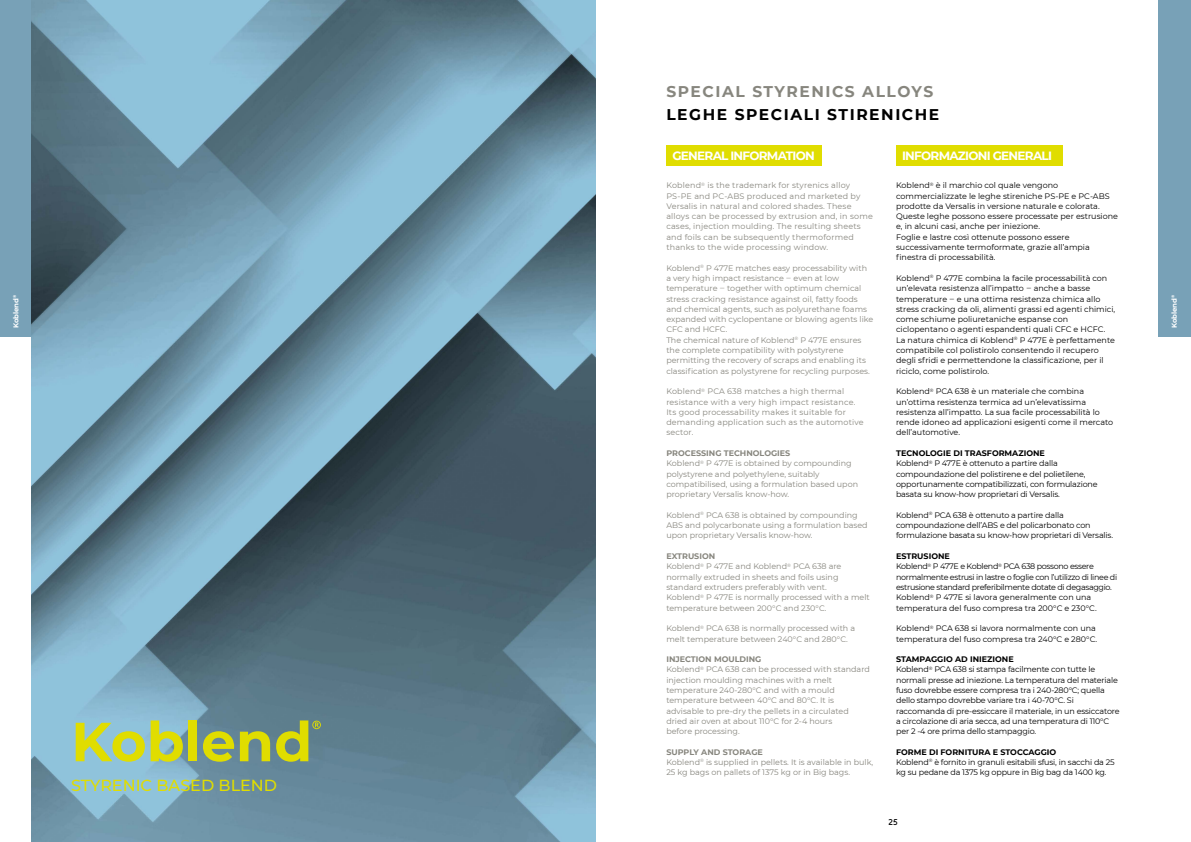
<style>
.page{position:relative;width:1191px;height:842px;background:#fff}
.page>*{position:absolute;margin:0;border:0;box-sizing:border-box;transform-origin:0 0}
.t1{font:700 55px "Montserrat";color:#e0dd00}
.t2{font:500 16px "Montserrat";color:#e0dd00}
.t3{font:700 15.5px "Montserrat";letter-spacing:.1em;color:#000}
.t4{font:700 15.5px "Montserrat";letter-spacing:.1em;color:#87867e}
.t5{font:700 12px "Montserrat";letter-spacing:-.06em;color:#fff}
.t6{font:700 9px "Eni Exp";color:#000}
.t7{font:8px/10.3px "Montserrat";letter-spacing:-.01em;color:#000}
.t8{font:8px/10.3px "Montserrat";color:#87867e}
.t9{font:8px/10.3px "Montserrat";letter-spacing:.02em;color:#87867e}
.t10{font:8px/10.3px "Montserrat";letter-spacing:-.04em;color:#000}
.t11{font:700 7px "Montserrat";letter-spacing:-.01em;color:#fff}
.s1{font-family:"Roboto";font-weight:300}
.s2{font-weight:700}
</style>
<div class="page">
<div style="left:0;top:0;width:33px;height:337px;background:#78a1b7"></div>
<div style="left:1158px;top:0;width:33px;height:337px;background:#78a1b7"></div>
<img style="left:32px;top:0;width:563px;height:842px">
<svg style="left:312px;top:721px;width:9px;height:8px"></svg>
<div style="left:666px;top:145px;width:156px;height:21px;background:#e0dd00"></div>
<div style="left:896px;top:145px;width:166px;height:21px;background:#e0dd00"></div>
<h3 class="t4" style="left:666px;top:81px;width:268px">SPECIAL STYRENICS ALLOYS</h3>
<h3 class="t3" style="left:666px;top:103px;width:274px">LEGHE SPECIALI STIRENICHE</h3>
<h3 class="t5" style="left:672px;top:147px;width:144px">GENERAL INFORMATION</h3>
<h3 class="t5" style="left:902px;top:147px;width:151px">INFORMAZIONI GENERALI</h3>
<p class="t9" style="left:666px;top:180px;width:208px">Koblend<sup>®</sup> is the trademark for styrenics alloy PS-PE and PC-ABS produced and marketed by Versalis in natural and colored shades. These alloys can be processed by extrusion and, in some cases, injection moulding. The resulting sheets and foils can be subsequently thermoformed thanks to the wide processing window.</p>
<p class="t8" style="left:666px;top:262px;width:208px">Koblend<sup>®</sup> P 477E matches easy processability with a very high impact resistance <span class="s1">–</span> even at low temperature <span class="s1">–</span> together with optimum chemical stress cracking resistance against oil, fatty foods and chemical agents, such as polyurethane foams expanded with cyclopentane or blowing agents like CFC and HCFC.<br>The chemical nature of Koblend<sup>®</sup> P 477E ensures the complete compatibility with polystyrene permitting the recovery of scraps and enabling its classification as polystyrene for recycling purposes.</p>
<p class="t9" style="left:666px;top:386px;width:199px">Koblend<sup>®</sup> PCA 638 matches a high thermal resistance with a very high impact resistance.<br>Its good processability makes it suitable for demanding application such as the automotive sector.</p>
<p class="t8" style="left:666px;top:448px;width:193px"><span class="s2">PROCESSING TECHNOLOGIES<br></span>Koblend<sup>®</sup> P 477E is obtained by compounding polystyrene and polyethylene, suitably compatibilised, using a formulation based upon proprietary Versalis know-how.</p>
<p class="t8" style="left:666px;top:510px;width:203px">Koblend<sup>®</sup> PCA 638 is obtained by compounding<br>ABS and polycarbonate using a formulation based upon proprietary Versalis know-how.</p>
<p class="t8" style="left:666px;top:551px;width:205px"><span class="s2">EXTRUSION<br></span>Koblend<sup>®</sup> P 477E and Koblend<sup>®</sup> PCA 638 are normally extruded in sheets and foils using standard extruders preferably with vent.<br>Koblend<sup>®</sup> P 477E is normally processed with a melt temperature between 200°C and 230°C.</p>
<p class="t8" style="left:666px;top:623px;width:190px">Koblend<sup>®</sup> PCA 638 is normally processed with a melt temperature between 240°C and 280°C.</p>
<p class="t8" style="left:666px;top:654px;width:205px"><span class="s2">INJECTION MOULDING<br></span>Koblend<sup>®</sup> PCA 638 can be processed with standard injection moulding machines with a melt temperature 240-280°C and with a mould temperature between 40°C and 80°C. It is advisable to pre-dry the pellets in a circulated dried air oven at about 110°C for 2-4 hours<br>before processing.</p>
<p class="t8" style="left:666px;top:746px;width:208px"><span class="s2">SUPPLY AND STORAGE<br></span>Koblend<sup>®</sup> is supplied in pellets. It is available in bulk,<br>25 kg bags on pallets of 1375 kg or in Big bags.</p>
<p class="t7" style="left:896px;top:180px;width:223px">Koblend<sup>®</sup> è il marchio col quale vengono commercializzate le leghe stireniche PS-PE e PC-ABS prodotte da Versalis in versione naturale e colorata.<br>Queste leghe possono essere processate per estrusione e, in alcuni casi, anche per iniezione.<br>Foglie e lastre così ottenute possono essere successivamente termoformate, grazie all’ampia finestra di processabilità.</p>
<p class="t7" style="left:896px;top:273px;width:221px">Koblend<sup>®</sup> P 477E combina la facile processabilità con un’elevata resistenza all’impatto <span class="s1">–</span> anche a basse temperature <span class="s1">–</span> e una ottima resistenza chimica allo stress cracking da oli, alimenti grassi ed agenti chimici, come schiume poliuretaniche espanse con ciclopentano o agenti espandenti quali CFC e HCFC.<br>La natura chimica di Koblend<sup>®</sup> P 477E è perfettamente compatibile col polistirolo consentendo il recupero degli sfridi e permettendone la classificazione, per il riciclo, come polistirolo.</p>
<p class="t7" style="left:896px;top:386px;width:219px">Koblend<sup>®</sup> PCA 638 è un materiale che combina un’ottima resistenza termica ad un’elevatissima resistenza all’impatto. La sua facile processabilità lo rende idoneo ad applicazioni esigenti come il mercato dell’automotive.</p>
<p class="t7" style="left:896px;top:448px;width:203px"><span class="s2">TECNOLOGIE DI TRASFORMAZIONE<br></span>Koblend<sup>®</sup> P 477E è ottenuto a partire dalla compoundazione del polistirene e del polietilene, opportunamente compatibilizzati, con formulazione basata su know-how proprietari di Versalis.</p>
<p class="t7" style="left:896px;top:510px;width:218px">Koblend<sup>®</sup> PCA 638 è ottenuto a partire dalla compoundazione dell’ABS e del policarbonato con formulazione basata su know-how proprietari di Versalis.</p>
<p class="t10" style="left:896px;top:551px;width:223px"><span class="s2">ESTRUSIONE<br></span>Koblend<sup>®</sup> P 477E e Koblend<sup>®</sup> PCA 638 possono essere normalmente estrusi in lastre o foglie con l’utilizzo di linee di estrusione standard preferibilmente dotate di degasaggio.<br>Koblend<sup>®</sup> P 477E si lavora generalmente con una temperatura del fuso compresa tra 200°C e 230°C.</p>
<p class="t7" style="left:896px;top:623px;width:203px">Koblend<sup>®</sup> PCA 638 si lavora normalmente con una temperatura del fuso compresa tra 240°C e 280°C.</p>
<p class="t7" style="left:896px;top:654px;width:225px"><span class="s2">STAMPAGGIO AD INIEZIONE<br></span>Koblend<sup>®</sup> PCA 638 si stampa facilmente con tutte le normali presse ad iniezione. La temperatura del materiale fuso dovrebbe essere compresa tra i 240-280°C; quella dello stampo dovrebbe variare tra i 40-70°C. Si raccomanda di pre-essiccare il materiale, in un essiccatore a circolazione di aria secca, ad una temperatura di 110°C per 2 -4 ore prima dello stampaggio.</p>
<p class="t7" style="left:896px;top:746px;width:220px"><span class="s2">FORME DI FORNITURA E STOCCAGGIO<br></span>Koblend<sup>®</sup> è fornito in granuli esitabili sfusi, in sacchi da 25 kg su pedane da 1375 kg oppure in Big bag da 1400 kg.</p>
<p class="t11" style="left:11px;top:328px;width:35px;rotate:-90deg">Koblend<sup>®</sup></p>
<p class="t11" style="left:1169px;top:328px;width:35px;rotate:-90deg">Koblend<sup>®</sup></p>
<h1 class="t1" style="left:71px;top:702px;width:243px">Koblend</h1>
<h2 class="t2" style="left:71px;top:774px;width:207px">STYRENIC BASED BLEND</h2>
<p class="t6" style="left:888px;top:818px;width:11px">25</p>
</div>
